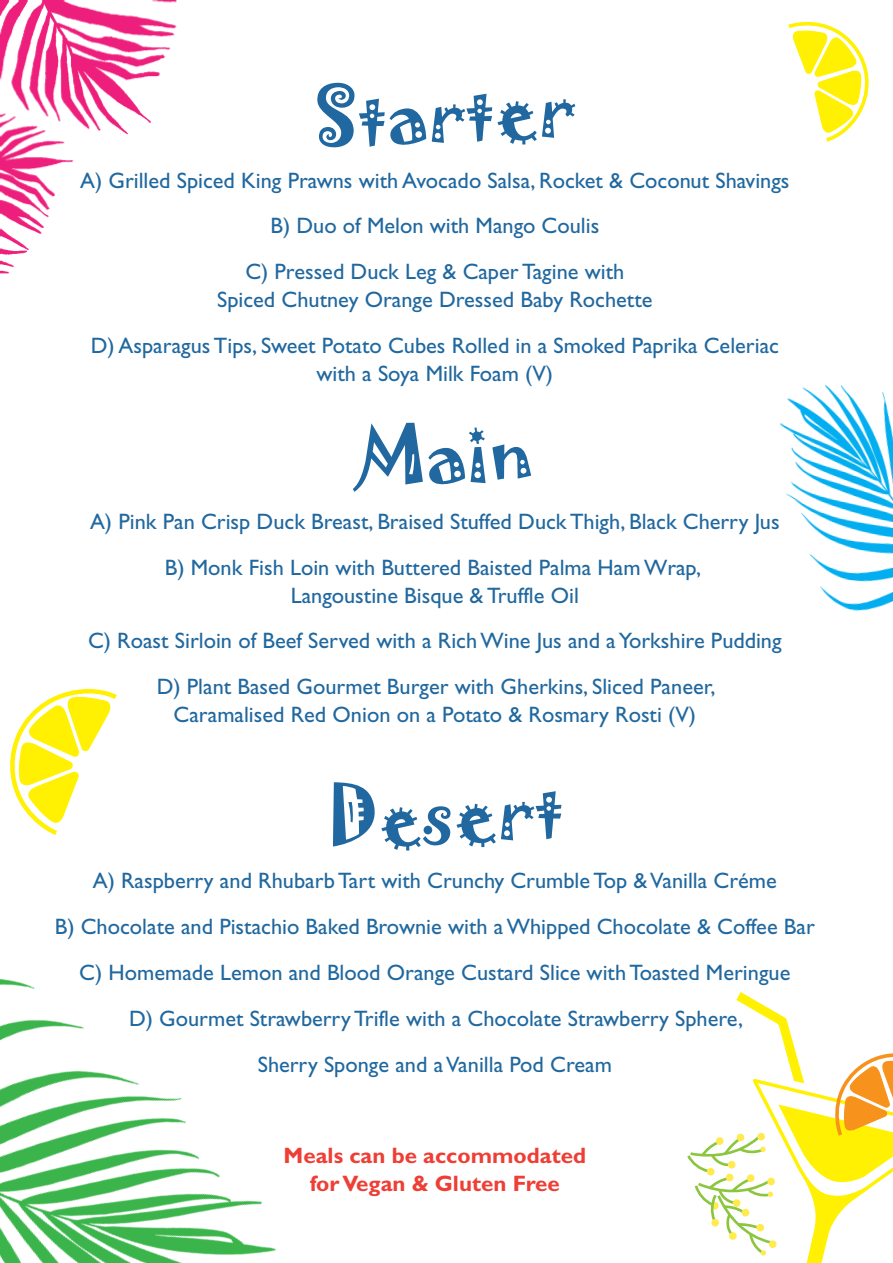
<style>
.page{position:relative;width:893px;height:1263px;background:#fff}
.page>*{position:absolute;margin:0;border:0;box-sizing:border-box;transform-origin:0 0}
.t1{font:90.45px "Jokerman Plain";color:#20689f}
.t2{font:22.35px/45.9px "Gill Sans";color:#20689f;text-align:center}
.t3{font:700 22.35px/27.9px "Gill Sans";color:#ee3e35;text-align:center}
</style>
<div class="page">
<svg style="left:0;top:0;width:177px;height:274px"></svg>
<img style="left:780px;top:384px;width:113px;height:227px">
<img style="left:0;top:978px;width:276px;height:285px">
<svg style="left:10px;top:689px;width:107px;height:146px"></svg>
<svg style="left:788px;top:21px;width:81px;height:121px"></svg>
<svg style="left:687px;top:992px;width:206px;height:271px"></svg>
<h1 class="t1" style="left:312px;top:64px;width:262px;rotate:-3deg">Starter</h1>
<p class="t2" style="left:80px;top:157px;width:711px">A) Grilled Spiced King Prawns with Avocado Salsa, Rocket &amp; Coconut Shavings<br>B) Duo of Melon with Mango Coulis<br>C) Pressed Duck Leg &amp; Caper Tagine with</p>
<p class="t2" style="left:91px;top:277px;width:690px">Spiced Chutney Orange Dressed Baby Rochette<br>D) Asparagus Tips, Sweet Potato Cubes Rolled in a Smoked Paprika Celeriac</p>
<p class="t2" style="left:316px;top:351px;width:238px">with a Soya Milk Foam (V)</p>
<h1 class="t1" style="left:355px;top:404px;width:177px;rotate:-3deg">Main</h1>
<p class="t2" style="left:90px;top:498px;width:691px">A) Pink Pan Crisp Duck Breast, Braised Stuffed Duck Thigh, Black Cherry Jus<br>B) Monk Fish Loin with Buttered Baisted Palma Ham Wrap,</p>
<p class="t2" style="left:88px;top:572px;width:695px">Langoustine Bisque &amp; Truffle Oil<br>C) Roast Sirloin of Beef Served with a Rich Wine Jus and a Yorkshire Pudding<br>D) Plant Based Gourmet Burger with Gherkins, Sliced Paneer,</p>
<p class="t2" style="left:174px;top:692px;width:524px">Caramalised Red Onion on a Potato &amp; Rosmary Rosti (V)</p>
<h1 class="t1" style="left:324px;top:765px;width:239px;rotate:-3deg">Desert</h1>
<p class="t2" style="left:55px;top:858px;width:761px">A) Raspberry and Rhubarb Tart with Crunchy Crumble Top &amp; Vanilla Créme<br>B) Chocolate and Pistachio Baked Brownie with a Whipped Chocolate &amp; Coffee Bar C) Homemade Lemon and Blood Orange Custard Slice with Toasted Meringue<br>D) Gourmet Strawberry Trifle with a Chocolate Strawberry Sphere,<br>Sherry Sponge and a Vanilla Pod Cream</p>
<p class="t3" style="left:284px;top:1142px;width:304px">Meals can be accommodated for Vegan &amp; Gluten Free</p>
</div>
